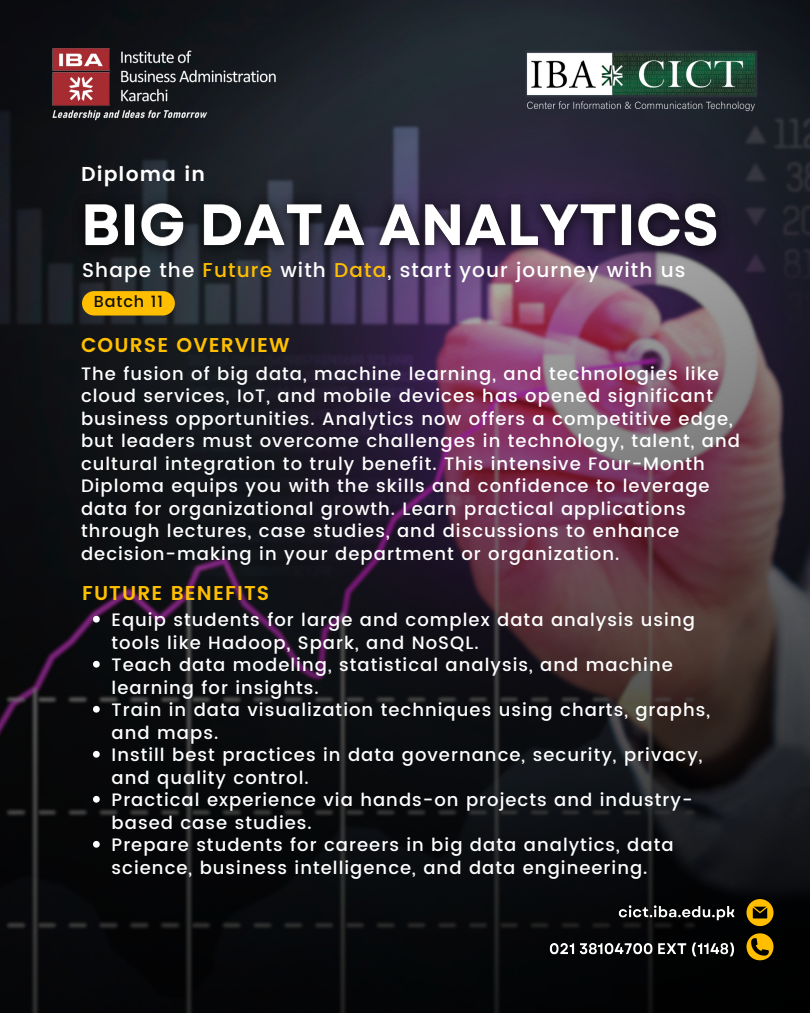
<style>
.page{position:relative;width:810px;height:1013px;background:#fff}
.page>*{position:absolute;margin:0;border:0;box-sizing:border-box;transform-origin:0 0}
.t1{font:600 20.1px "Poppins";letter-spacing:.055em;color:#fff}
.t2{font:500 20px "Poppins";letter-spacing:.055em;color:#fff}
.t3{font:600 20px "Poppins";letter-spacing:.055em;color:#ffbf00}
.t4{font:500 18px/22.5px "Poppins";letter-spacing:.055em;color:#fff}
.t5{font:500 16px "Poppins";letter-spacing:.055em;color:#100f0d}
.s1{color:#ffbf00}
</style>
<div class="page">
<img style="left:0;top:0;width:810px;height:1012px">
<img style="left:46px;top:44px;width:239px;height:79px">
<img style="left:521px;top:47px;width:240px;height:68px">
<img style="left:65px;top:184px;width:672px;height:85px">
<div style="left:82px;top:291px;width:93px;height:24px;background:#ffbf00;border-radius:12px"></div>
<svg style="left:746px;top:933px;width:27px;height:31px"></svg>
<svg style="left:746px;top:899px;width:27px;height:27px"></svg>
<img style="left:544px;top:937px;width:195px;height:25px">
<img style="left:613px;top:900px;width:128px;height:26px">
<svg style="left:93px;top:616px;width:7px;height:6px"></svg>
<svg style="left:93px;top:661px;width:7px;height:6px"></svg>
<svg style="left:93px;top:706px;width:7px;height:6px"></svg>
<svg style="left:93px;top:751px;width:7px;height:6px"></svg>
<svg style="left:93px;top:796px;width:7px;height:6px"></svg>
<svg style="left:93px;top:841px;width:7px;height:6px"></svg>
<p class="t1" style="left:81px;top:162px;width:125px">Diploma in</p>
<p class="t2" style="left:82px;top:259px;width:605px">Shape the <span class="s1">Future</span> with <span class="s1">Data</span>, start your journey with us</p>
<p class="t5" style="left:94px;top:292px;width:71px">Batch 11</p>
<p class="t3" style="left:81px;top:333px;width:210px">COURSE OVERVIEW</p>
<p class="t4" style="left:81px;top:362px;width:661px">The fusion of big data, machine learning, and technologies like cloud services, IoT, and mobile devices has opened significant business opportunities. Analytics now offers a competitive edge, but leaders must overcome challenges in technology, talent, and cultural integration to truly benefit. This intensive Four-Month Diploma equips you with the skills and confidence to leverage data for organizational growth. Learn practical applications through lectures, case studies, and discussions to enhance decision-making in your department or organization.</p>
<p class="t3" style="left:82px;top:581px;width:189px">FUTURE BENEFITS</p>
<p class="t4" style="left:112px;top:609px;width:585px">Equip students for large and complex data analysis using tools like Hadoop, Spark, and NoSQL.</p>
<p class="t4" style="left:112px;top:654px;width:563px">Teach data modeling, statistical analysis, and machine learning for insights.</p>
<p class="t4" style="left:112px;top:699px;width:600px">Train in data visualization techniques using charts, graphs, and maps.</p>
<p class="t4" style="left:112px;top:744px;width:593px">Instill best practices in data governance, security, privacy, and quality control.</p>
<p class="t4" style="left:112px;top:789px;width:583px">Practical experience via hands-on projects and industry&shy;based case studies.</p>
<p class="t4" style="left:112px;top:834px;width:564px">Prepare students for careers in big data analytics, data science, business intelligence, and data engineering.</p>
</div>
